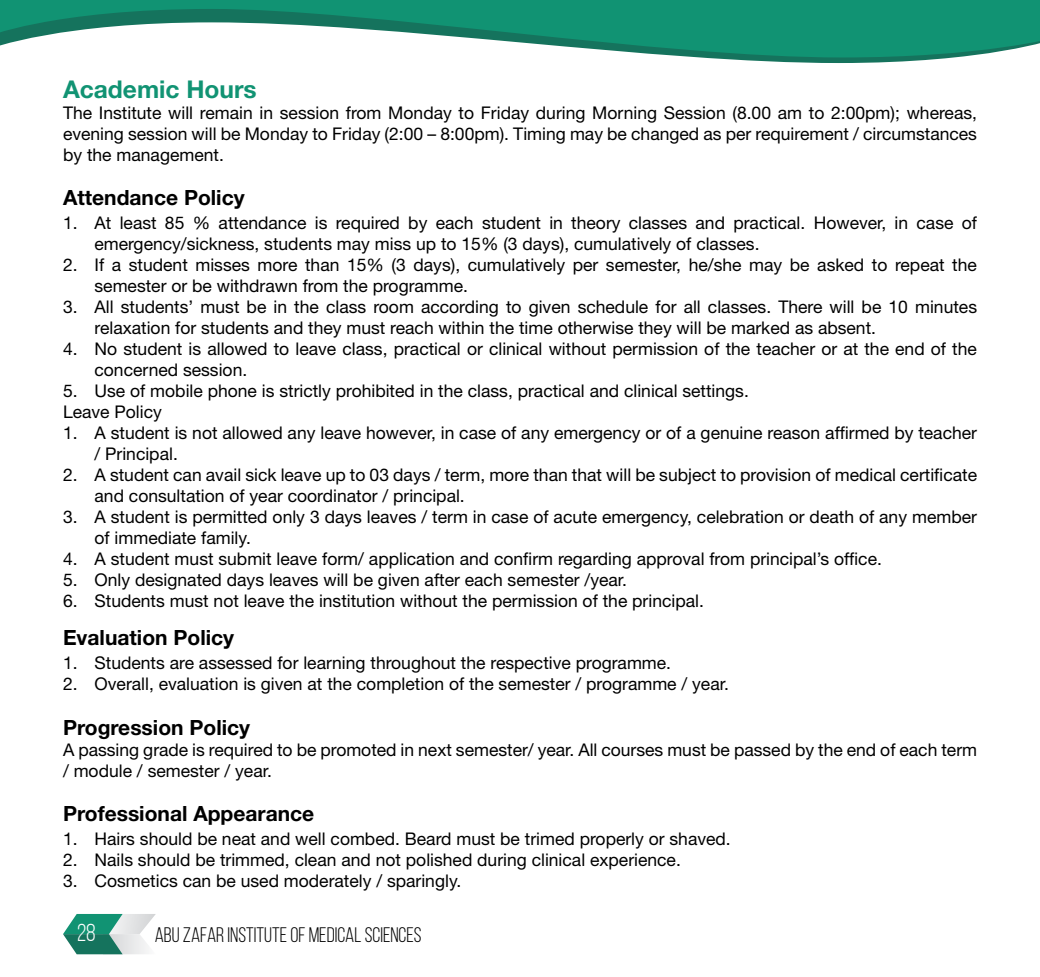
<style>
.page{position:relative;width:1040px;height:977px;background:#fff}
.page>*{position:absolute;margin:0;border:0;box-sizing:border-box;transform-origin:0 0}
.t1{font:700 24.5px "Helvetica Neue";color:#119373}
.t2{font:24.5px "Bebas Neue";color:#fff}
.t3{font:700 21px "Helvetica Neue";color:#000}
.t4{font:21px "Bebas Neue";color:#000}
.t5{font:17.5px/21px "Helvetica Neue";color:#000}
</style>
<div class="page">
<svg style="left:694px;top:57px;width:264px;height:6px;fill:#15735d"></svg>
<svg style="left:0;top:0;width:1040px;height:57px;fill:#119373"></svg>
<svg style="left:63px;top:914px;width:93px;height:40px"></svg>
<h1 class="t1" style="left:63px;top:74px;width:195px">Academic Hours</h1>
<p class="t5" style="left:63px;top:102px;width:915px;text-align:justify">The Institute will remain in session from Monday to Friday during Morning Session (8.00 am to 2:00pm); whereas, evening session will be Monday to Friday (2:00 – 8:00pm). Timing may be changed as per requirement / circumstances by the management.</p>
<p class="t3" style="left:63px;top:185px;width:183px">Attendance Policy</p>
<p class="t5" style="left:94px;top:212px;width:884px;text-indent:-32px">1. At least 85 % attendance is required by each student in theory classes and practical. However, in case of emergency/sickness, students may miss up to 15% (3 days), cumulatively of classes.</p>
<p class="t5" style="left:94px;top:254px;width:883px;text-indent:-32px">2. If a student misses more than 15% (3 days), cumulatively per semester, he/she may be asked to repeat the semester or be withdrawn from the programme.</p>
<p class="t5" style="left:94px;top:296px;width:884px;text-indent:-32px">3. All students’ must be in the class room according to given schedule for all classes. There will be 10 minutes relaxation for students and they must reach within the time otherwise they will be marked as absent.</p>
<p class="t5" style="left:94px;top:338px;width:884px;text-indent:-32px">4. No student is allowed to leave class, practical or clinical without permission of the teacher or at the end of the concerned session.</p>
<p class="t5" style="left:63px;top:380px;width:687px">5. Use of mobile phone is strictly prohibited in the class, practical and clinical settings.<br>Leave Policy</p>
<p class="t5" style="left:94px;top:422px;width:884px;text-indent:-32px">1. A student is not allowed any leave however, in case of any emergency or of a genuine reason affirmed by teacher / Principal.</p>
<p class="t5" style="left:94px;top:464px;width:884px;text-indent:-32px">2. A student can avail sick leave up to 03 days / term, more than that will be subject to provision of medical certificate and consultation of year coordinator / principal.</p>
<p class="t5" style="left:94px;top:506px;width:883px;text-indent:-32px">3. A student is permitted only 3 days leaves / term in case of acute emergency, celebration or death of any member of immediate family.</p>
<p class="t5" style="left:63px;top:548px;width:820px">4. A student must submit leave form/ application and confirm regarding approval from principal’s office.</p>
<p class="t5" style="left:63px;top:569px;width:565px">5. Only designated days leaves will be given after each semester /year.</p>
<p class="t5" style="left:63px;top:590px;width:642px">6. Students must not leave the institution without the permission of the principal.</p>
<p class="t3" style="left:63px;top:624px;width:173px">Evaluation Policy</p>
<p class="t5" style="left:63px;top:652px;width:609px">1. Students are assessed for learning throughout the respective programme.</p>
<p class="t5" style="left:63px;top:673px;width:667px">2. Overall, evaluation is given at the completion of the semester / programme / year.</p>
<p class="t3" style="left:63px;top:714px;width:189px">Progression Policy</p>
<p class="t5" style="left:63px;top:738px;width:915px">A passing grade is required to be promoted in next semester/ year. All courses must be passed by the end of each term / module / semester / year.</p>
<p class="t3" style="left:63px;top:800px;width:253px">Professional Appearance</p>
<p class="t5" style="left:63px;top:828px;width:669px">1. Hairs should be neat and well combed. Beard must be trimed properly or shaved.</p>
<p class="t5" style="left:63px;top:849px;width:619px">2. Nails should be trimmed, clean and not polished during clinical experience.</p>
<p class="t5" style="left:63px;top:870px;width:400px">3. Cosmetics can be used moderately / sparingly.</p>
<h1 class="t2" style="left:77px;top:919px;width:20px">28</h1>
<p class="t4" style="left:155px;top:923px;width:268px">ABU ZAFAR INSTITUTE OF MEDICAL SCIENCES</p>
</div>
